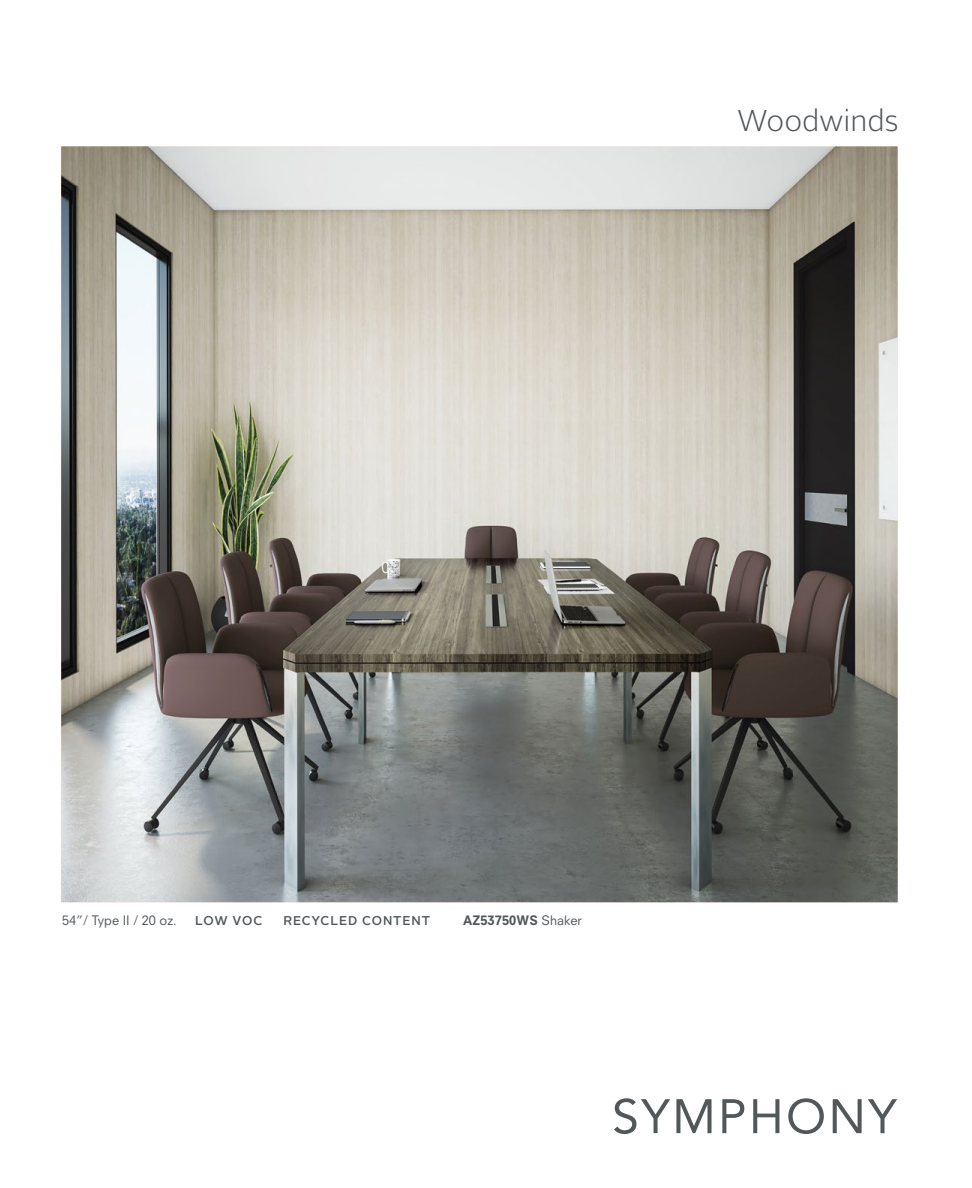
<style>
.page{position:relative;width:972px;height:1188px;background:#fff}
.page>*{position:absolute;margin:0;border:0;box-sizing:border-box;transform-origin:0 0}
.t1{font:300 30px "Alright Sans";color:#52575a}
.t2{font:500 12.75px "Alright Sans";letter-spacing:.07em;color:#52575a}
.t3{font:12.75px "Neuzeit SLT Std";color:#52575a}
.t4{font:800 12.75px "Neuzeit SLT Std";letter-spacing:.01em;color:#52575a}
.s1{font-weight:400}
</style>
<div class="page">
<svg style="left:614px;top:1098px;width:283px;height:36px"></svg>
<img style="left:61px;top:146px;width:837px;height:756px">
<h1 class="t1" style="left:737px;top:100px;width:163px">Woodwinds</h1>
<p class="t3" style="left:62px;top:913px;width:116px">54”/ Type II / 20 oz.</p>
<p class="t2" style="left:195px;top:912px;width:69px">LOW VOC</p>
<p class="t2" style="left:283px;top:912px;width:148px">RECYCLED CONTENT</p>
<p class="t4" style="left:463px;top:913px;width:120px">AZ53750WS <span class="s1">Shaker</span></p>
</div>
